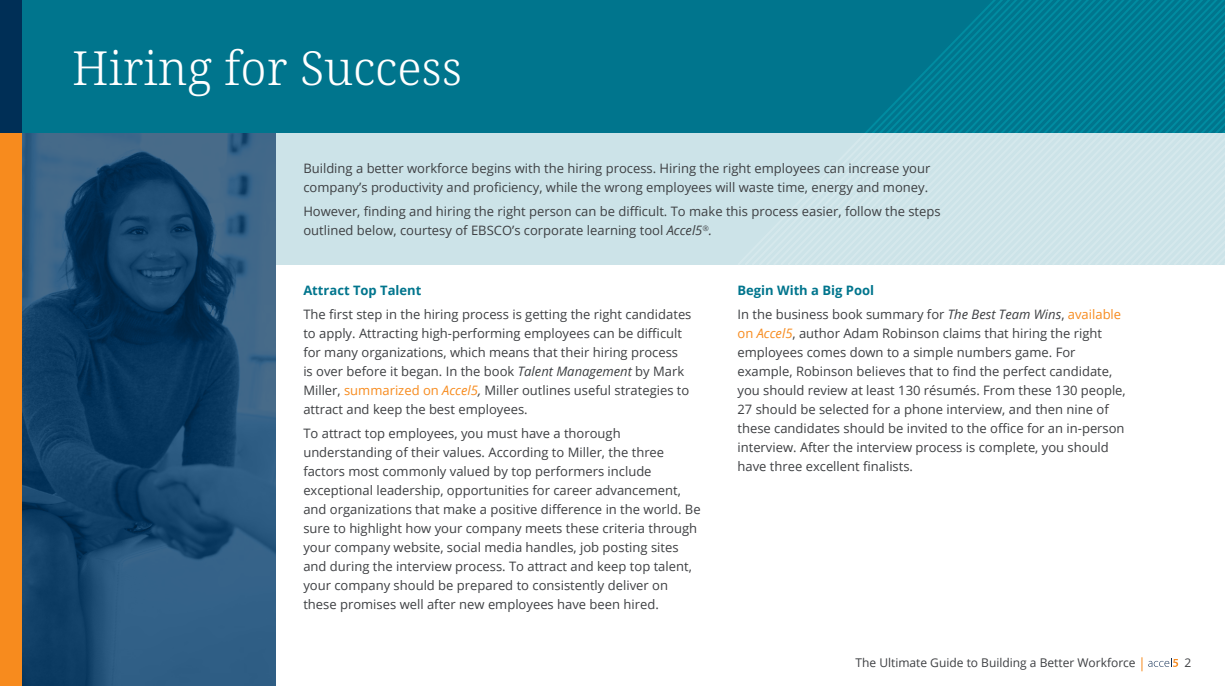
<style>
.page{position:relative;width:1225px;height:686px;background:#fff}
.page>*{position:absolute;margin:0;border:0;box-sizing:border-box;transform-origin:0 0}
.t1{font:300 47px "Noto Serif";color:#fff}
.t2{font:13px/19px "Open Sans";color:#3d3f42}
.t3{font:700 13px "Open Sans";color:#00758d}
.t4{font:12px "Open Sans";color:#3d3f42}
.s1{font-style:italic}
.s2{color:#f78b1e}
.s3{font-style:italic;color:#f78b1e}
.s4{font-weight:700;color:#00758d}
</style>
<div class="page">
<svg style="left:1142px;top:657px;width:36px;height:14px"></svg>
<div style="left:258px;top:133px;width:967px;height:132px;background:#cce3e8"></div>
<svg style="left:22px;top:133px;width:254px;height:553px;background:#1e4b71"></svg>
<div style="left:0;top:133px;width:22px;height:553px;background:#f78b1e"></div>
<div style="left:0;top:0;width:1225px;height:133px;background:#00758d"></div>
<div style="left:0;top:0;width:22px;height:133px;background:#002f56"></div>
<svg style="left:895px;top:73px;width:28px;height:60px"></svg>
<svg style="left:923px;top:58px;width:15px;height:75px"></svg>
<svg style="left:938px;top:0;width:100px;height:133px"></svg>
<svg style="left:1038px;top:0;width:21px;height:133px"></svg>
<svg style="left:1059px;top:0;width:29px;height:133px"></svg>
<svg style="left:1088px;top:0;width:14px;height:133px"></svg>
<svg style="left:1102px;top:0;width:123px;height:133px"></svg>
<h1 class="t1" style="left:72px;top:36px;width:392px">Hiring for Success</h1>
<p class="t2" style="left:303px;top:158px;width:629px">Building a better workforce begins with the hiring process. Hiring the right employees can increase your company’s productivity and proficiency, while the wrong employees will waste time, energy and money.</p>
<p class="t2" style="left:303px;top:201px;width:639px">However, finding and hiring the right person can be difficult. To make this process easier, follow the steps outlined below, courtesy of EBSCO’s corporate learning tool <span class="s1">Accel5</span><sup>®</sup><span class="s1">.</span></p>
<p class="t3" style="left:303px;top:281px;width:120px">Attract Top Talent</p>
<p class="t2" style="left:303px;top:304px;width:390px">The first step in the hiring process is getting the right candidates to apply. Attracting high-performing employees can be difficult for many organizations, which means that their hiring process<br>is over before it began. In the book <span class="s1">Talent Management</span> by Mark Miller, <span class="s2">summarized on</span> <span class="s3">Accel5</span><span class="s1">,</span> Miller outlines useful strategies to attract and keep the best employees.</p>
<p class="t2" style="left:303px;top:423px;width:399px">To attract top employees, you must have a thorough understanding of their values. According to Miller, the three factors most commonly valued by top performers include exceptional leadership, opportunities for career advancement, and organizations that make a positive difference in the world. Be sure to highlight how your company meets these criteria through your company website, social media handles, job posting sites and during the interview process. To attract and keep top talent, your company should be prepared to consistently deliver on these promises well after new employees have been hired.</p>
<p class="t2" style="left:738px;top:278px;width:385px;line-height:24px"><span class="s4">Begin With a Big Pool<br></span>In the business book summary for <span class="s1">The Best Team Wins</span>, <span class="s2">available</span></p>
<p class="t2" style="left:738px;top:323px;width:390px"><span class="s2">on</span> <span class="s3">Accel5</span>, author Adam Robinson claims that hiring the right employees comes down to a simple numbers game. For example, Robinson believes that to find the perfect candidate, you should review at least 130 résumés. From these 130 people, 27 should be selected for a phone interview, and then nine of these candidates should be invited to the office for an in-person interview. After the interview process is complete, you should have three excellent finalists.</p>
<p class="t4" style="left:856px;top:655px;width:282px">The Ultimate Guide to Building a Better Workforce</p>
<p class="t4" style="left:1184px;top:654px;width:8px">2</p>
</div>
